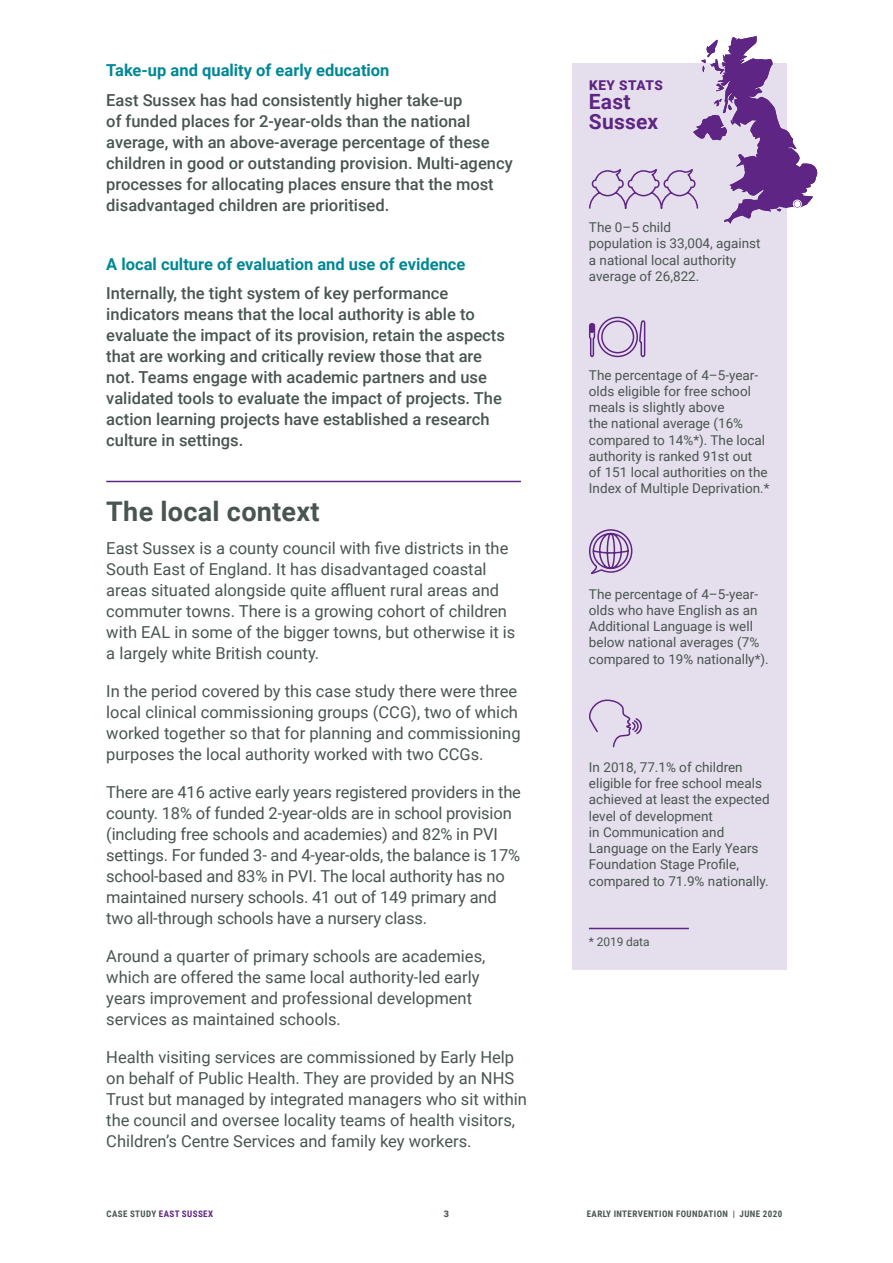
<style>
.page{position:relative;width:893px;height:1263px;background:#fff}
.page>*{position:absolute;margin:0;border:0;box-sizing:border-box;transform-origin:0 0}
.h1_rule_above{font:700 27px "Roboto";letter-spacing:.01em;color:#495550}
.Key_stats_header_lar{font:700 21px/19.5px "Roboto";letter-spacing:.01em;color:#5e2584}
.body_para{font:16.5px/21px "Roboto";color:#495550}
.Summary_body{font:500 16.5px/21px "Roboto";color:#495550}
.Summary_crosshead{font:700 16.5px "Roboto";color:#008895}
.Key_stats_box{font:13.5px/16.2px "Roboto";color:#495550}
.Key_stats_header_sma{font:900 13.5px "Roboto";letter-spacing:.04em;color:#5e2584}
.Footnote-rule_above{font:12px "Roboto";letter-spacing:-.01em;color:#495550}
.t1{font:700 9px "Roboto Condensed";letter-spacing:.045em;color:#495550}
.t2{font:700 9px "Roboto Condensed";letter-spacing:.045em;color:#5e2584}
.t3{font:900 9px "Roboto";color:#495550}
.s1{color:#495550}
</style>
<div class="page">
<hr style="left:106px;top:481px;width:415px;height:1px;background:#5e2584">
<div style="left:572px;top:63px;width:215px;height:906px;background:#e5dfed"></div>
<svg style="left:589px;top:316px;width:57px;height:42px"></svg>
<svg style="left:589px;top:529px;width:44px;height:45px"></svg>
<svg style="left:589px;top:699px;width:53px;height:49px"></svg>
<svg style="left:589px;top:36px;width:229px;height:188px"></svg>
<hr style="left:589px;top:928px;width:100px;height:1px;background:#5e2584">
<p class="Summary_crosshead" style="left:106px;top:59px;width:285px">Take-up and quality of early education</p>
<p class="Summary_body" style="left:106px;top:89px;width:408px">East Sussex has had consistently higher take-up<br>of funded places for 2-year-olds than the national average, with an above-average percentage of these children in good or outstanding provision. Multi-agency processes for allocating places ensure that the most disadvantaged children are prioritised.</p>
<p class="Summary_crosshead" style="left:106px;top:253px;width:361px">A local culture of evaluation and use of evidence</p>
<p class="Summary_body" style="left:106px;top:282px;width:400px">Internally, the tight system of key performance indicators means that the local authority is able to evaluate the impact of its provision, retain the aspects that are working and critically review those that are not. Teams engage with academic partners and use validated tools to evaluate the impact of projects. The action learning projects have established a research culture in settings.</p>
<p class="h1_rule_above" style="left:106px;top:492px;width:215px">The local context</p>
<p class="body_para" style="left:106px;top:537px;width:411px">East Sussex is a county council with five districts in the South East of England. It has disadvantaged coastal areas situated alongside quite affluent rural areas and commuter towns. There is a growing cohort of children with EAL in some of the bigger towns, but otherwise it is a largely white British county.</p>
<p class="body_para" style="left:106px;top:680px;width:416px">In the period covered by this case study there were three local clinical commissioning groups (CCG), two of which worked together so that for planning and commissioning purposes the local authority worked with two CCGs.</p>
<p class="body_para" style="left:106px;top:781px;width:416px">There are 416 active early years registered providers in the county. 18% of funded 2-year-olds are in school provision (including free schools and academies) and 82% in PVI settings. For funded 3- and 4-year-olds, the balance is 17% school-based and 83% in PVI. The local authority has no maintained nursery schools. 41 out of 149 primary and two all-through schools have a nursery class.</p>
<p class="body_para" style="left:106px;top:945px;width:381px">Around a quarter of primary schools are academies, which are offered the same local authority-led early years improvement and professional development services as maintained schools.</p>
<p class="body_para" style="left:106px;top:1046px;width:422px">Health visiting services are commissioned by Early Help on behalf of Public Health. They are provided by an NHS Trust but managed by integrated managers who sit within the council and oversee locality teams of health visitors, Children’s Centre Services and family key workers.</p>
<p class="Key_stats_header_sma" style="left:589px;top:76px;width:75px">KEY STATS</p>
<p class="Key_stats_header_lar" style="left:589px;top:91px;width:71px">East<br>Sussex</p>
<p class="Key_stats_box" style="left:589px;top:219px;width:173px">The 0–5 child<br>population is 33,004, against a national local authority average of 26,822.</p>
<p class="Key_stats_box" style="left:589px;top:366px;width:182px">The percentage of 4–5-year&shy;olds eligible for free school meals is slightly above<br>the national average (16% compared to 14%*). The local authority is ranked 91st out<br>of 151 local authorities on the<br>Index of Multiple Deprivation.*</p>
<p class="Key_stats_box" style="left:589px;top:585px;width:181px">The percentage of 4–5-year&shy;olds who have English as an<br>Additional Language is well below national averages (7% compared to 19% nationally*).</p>
<p class="Key_stats_box" style="left:589px;top:759px;width:182px">In 2018, 77.1% of children eligible for free school meals achieved at least the expected level of development<br>in Communication and<br>Language on the Early Years<br>Foundation Stage Profile, compared to 71.9% nationally.</p>
<p class="Footnote-rule_above" style="left:589px;top:933px;width:62px">* 2019 data</p>
<p class="t2" style="left:106px;top:1207px;width:108px"><span class="s1">CASE STUDY</span> EAST SUSSEX</p>
<p class="t3" style="left:444px;top:1207px;width:7px">3</p>
<p class="t1" style="left:587px;top:1207px;width:197px">EARLY INTERVENTION FOUNDATION | JUNE 2020</p>
</div>
